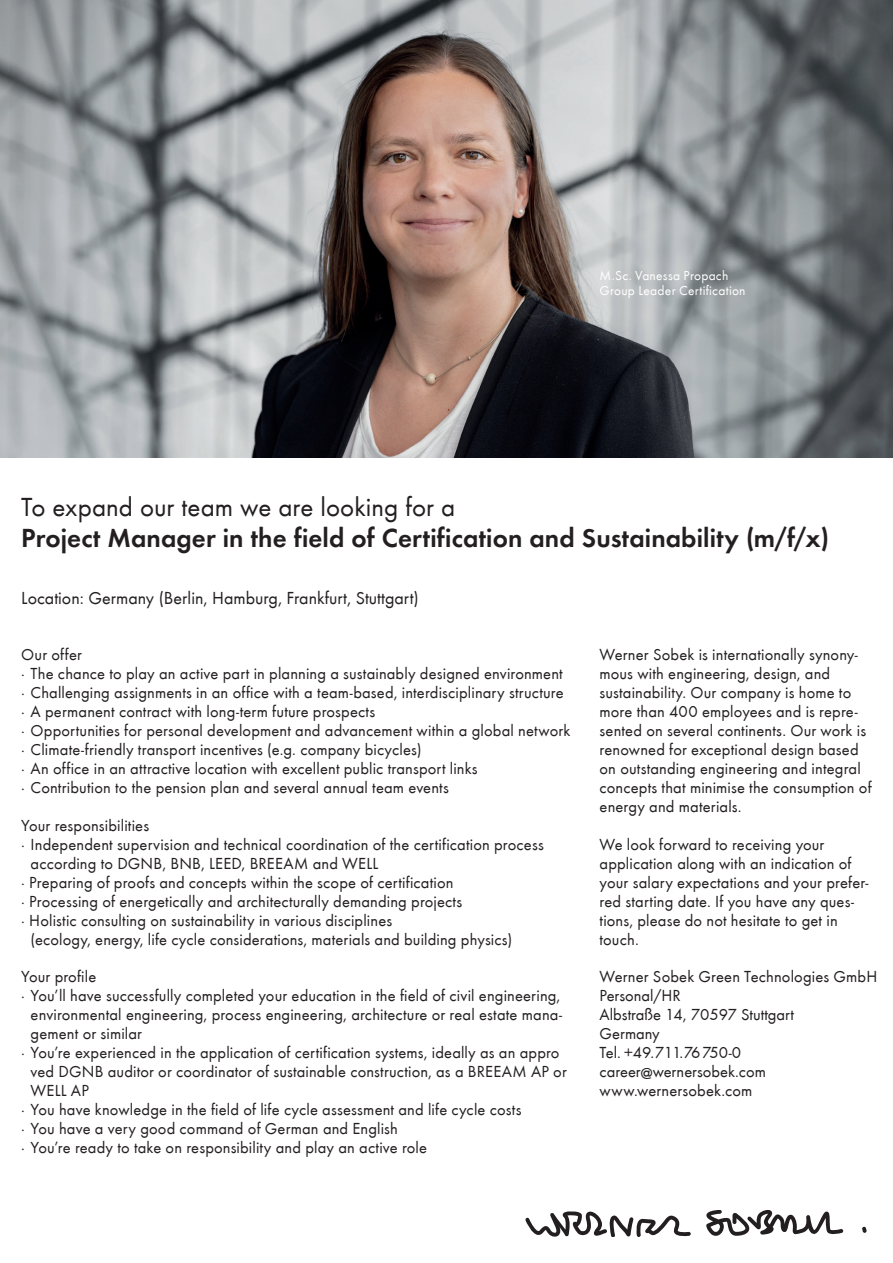
<style>
.page{position:relative;width:893px;height:1263px;background:#fff}
.page>*{position:absolute;margin:0;border:0;box-sizing:border-box;transform-origin:0 0}
.t1{font:27px "Futura T Dem";letter-spacing:.005em;color:#231f20}
.t2{font:27px "Futura T Boo";color:#231f20}
.t3{font:18px "Futura T Boo";color:#231f20}
.t4{font:16.5px/18.9px "Futura T Boo";letter-spacing:.01em;color:#231f20}
.t5{font:13.5px/15.5px "Futura T Boo";letter-spacing:.02em;color:#fff}
</style>
<div class="page">
<img style="left:0;top:0;width:893px;height:458px">
<svg style="left:862px;top:1226px;width:4px;height:7px"></svg>
<svg style="left:525px;top:1211px;width:166px;height:25px"></svg>
<svg style="left:706px;top:1210px;width:137px;height:26px"></svg>
<p class="t5" style="left:600px;top:268px;width:148px">M.Sc. Vanessa Propach<br>Group Leader Certification</p>
<h1 class="t2" style="left:21px;top:491px;width:436px">To expand our team we are looking for a</h1>
<h1 class="t1" style="left:21px;top:522px;width:809px">Project Manager in the field of Certification and Sustainability (m/f/x)</h1>
<p class="t3" style="left:21px;top:588px;width:399px">Location: Germany (Berlin, Hamburg, Frankfurt, Stuttgart)</p>
<p class="t4" style="left:21px;top:645px;width:551px">Our offer<br>∙ The chance to play an active part in planning a sustainably designed environment ∙ Challenging assignments in an office with a team-based, interdisciplinary structure ∙ A permanent contract with long-term future prospects<br>∙ Opportunities for personal development and advancement within a global network ∙ Climate-friendly transport incentives (e.g. company bicycles)<br>∙ An office in an attractive location with excellent public transport links<br>∙ Contribution to the pension plan and several annual team events</p>
<p class="t4" style="left:21px;top:816px;width:129px">Your responsibilities</p>
<p class="t4" style="left:21px;top:835px;width:524px">∙ Independent supervision and technical coordination of the certification process</p>
<p class="t4" style="left:31px;top:854px;width:349px">according to DGNB, BNB, LEED, BREEAM and WELL</p>
<p class="t4" style="left:21px;top:873px;width:434px">∙ Preparing of proofs and concepts within the scope of certification</p>
<p class="t4" style="left:21px;top:892px;width:442px">∙ Processing of energetically and architecturally demanding projects</p>
<p class="t4" style="left:21px;top:911px;width:372px">∙ Holistic consulting on sustainability in various disciplines</p>
<p class="t4" style="left:31px;top:930px;width:483px">(ecology, energy, life cycle considerations, materials and building physics)</p>
<p class="t4" style="left:21px;top:968px;width:77px">Your profile</p>
<p class="t4" style="left:21px;top:987px;width:541px">∙ You’ll have successfully completed your education in the field of civil engineering,</p>
<p class="t4" style="left:31px;top:1005px;width:533px">environmental engineering, process engineering, architecture or real estate mana-</p>
<p class="t4" style="left:31px;top:1024px;width:113px">gement or similar</p>
<p class="t4" style="left:21px;top:1043px;width:540px">∙ You’re experienced in the application of certification systems, ideally as an appro</p>
<p class="t4" style="left:31px;top:1062px;width:538px">ved DGNB auditor or coordinator of sustainable construction, as a BREEAM AP or</p>
<p class="t4" style="left:31px;top:1081px;width:60px">WELL AP</p>
<p class="t4" style="left:21px;top:1100px;width:502px">∙ You have knowledge in the field of life cycle assessment and life cycle costs</p>
<p class="t4" style="left:21px;top:1119px;width:378px">∙ You have a very good command of German and English</p>
<p class="t4" style="left:21px;top:1138px;width:407px">∙ You’re ready to take on responsibility and play an active role</p>
<p class="t4" style="left:600px;top:645px;width:274px">Werner Sobek is internationally synony&shy;mous with engineering, design, and sustainability. Our company is home to more than 400 employees and is repre&shy;sented on several continents. Our work is renowned for exceptional design based on outstanding engineering and integral concepts that minimise the consumption of energy and materials.</p>
<p class="t4" style="left:600px;top:835px;width:270px">We look forward to receiving your application along with an indication of your salary expectations and your prefer&shy;red starting date. If you have any ques&shy;tions, please do not hesitate to get in touch.</p>
<p class="t4" style="left:600px;top:968px;width:279px">Werner Sobek Green Technologies GmbH<br>Personal/HR<br>Albstraße 14, 70597 Stuttgart<br>Germany<br>Tel. +49.711.76750-0 career@wernersobek.com www.wernersobek.com</p>
</div>
